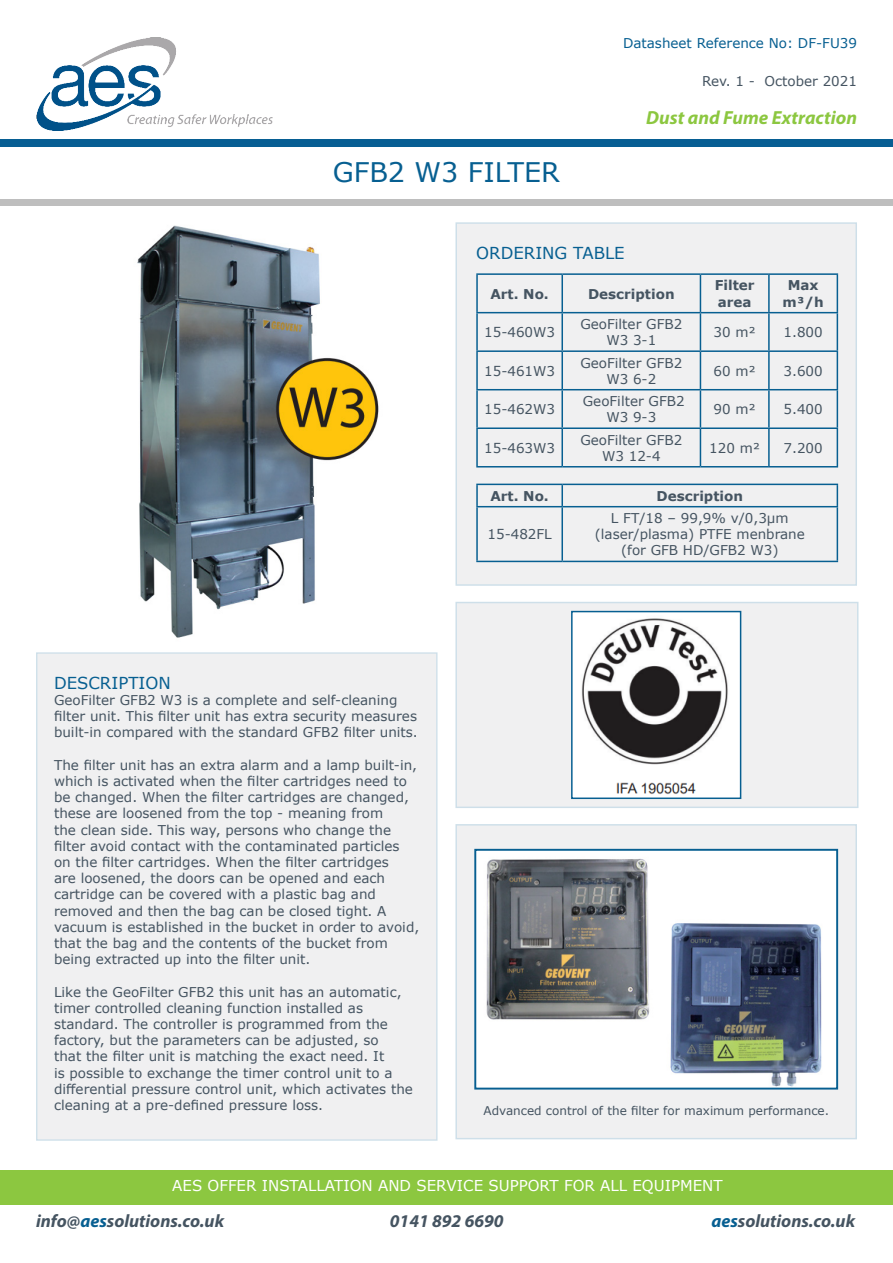
<style>
.page{position:relative;width:893px;height:1263px;background:#fff}
.page>*{position:absolute;margin:0;border:0;box-sizing:border-box;transform-origin:0 0}
.t1{font:27px "Verdana";color:#075f91}
.t2{font:italic 700 19.05px "Myriad Pro";color:#8cc740}
.t3{font:italic 700 18px "Myriad Pro";color:#455461}
.t4{font:16.5px "Verdana";color:#075f91}
.t5{font:15px "Verdana";color:#fff}
.t6{font:13.5px/16.2px "Verdana";color:#455461;text-align:center}
.t7{font:700 13.5px "Verdana";color:#455461}
.t8{font:13.5px "Verdana";color:#075f91}
.t9{font:12px "Verdana";color:#455461}
.s1{color:#075f91}
</style>
<div class="page">
<div style="left:0;top:140px;width:893px;height:7px;background:#075e93"></div>
<div style="left:0;top:199px;width:893px;height:6px;background:#bebebe"></div>
<div style="left:0;top:1170px;width:893px;height:35px;background:#8cc740"></div>
<img style="left:36px;top:37px;width:237px;height:94px">
<div style="left:36px;top:652px;width:402px;height:489px;background:#f0f0f1"></div>
<div style="left:455px;top:222px;width:402px;height:364px;background:#f0f0f1"></div>
<hr style="left:476px;top:273px;width:86px;height:2px;background:#075f91">
<hr style="left:476px;top:275px;width:2px;height:37px;background:#075f91">
<hr style="left:562px;top:273px;width:138px;height:2px;background:#075f91">
<hr style="left:561px;top:275px;width:2px;height:37px;background:#075f91">
<hr style="left:700px;top:273px;width:69px;height:2px;background:#075f91">
<hr style="left:700px;top:275px;width:1px;height:37px;background:#075f91">
<hr style="left:769px;top:273px;width:69px;height:2px;background:#075f91">
<hr style="left:768px;top:275px;width:2px;height:37px;background:#075f91">
<hr style="left:837px;top:275px;width:1px;height:37px;background:#075f91">
<hr style="left:476px;top:312px;width:86px;height:1px;background:#075f91">
<hr style="left:476px;top:313px;width:2px;height:37px;background:#075f91">
<hr style="left:562px;top:312px;width:138px;height:1px;background:#075f91">
<hr style="left:561px;top:313px;width:2px;height:37px;background:#075f91">
<hr style="left:700px;top:312px;width:69px;height:1px;background:#075f91">
<hr style="left:700px;top:313px;width:1px;height:37px;background:#075f91">
<hr style="left:769px;top:312px;width:69px;height:1px;background:#075f91">
<hr style="left:768px;top:313px;width:2px;height:37px;background:#075f91">
<hr style="left:837px;top:313px;width:1px;height:37px;background:#075f91">
<hr style="left:476px;top:350px;width:86px;height:2px;background:#075f91">
<hr style="left:476px;top:352px;width:2px;height:37px;background:#075f91">
<hr style="left:562px;top:350px;width:138px;height:2px;background:#075f91">
<hr style="left:561px;top:352px;width:2px;height:37px;background:#075f91">
<hr style="left:700px;top:350px;width:69px;height:2px;background:#075f91">
<hr style="left:700px;top:352px;width:1px;height:37px;background:#075f91">
<hr style="left:769px;top:350px;width:69px;height:2px;background:#075f91">
<hr style="left:768px;top:352px;width:2px;height:37px;background:#075f91">
<hr style="left:837px;top:352px;width:1px;height:37px;background:#075f91">
<hr style="left:476px;top:389px;width:86px;height:1px;background:#075f91">
<hr style="left:476px;top:390px;width:2px;height:37px;background:#075f91">
<hr style="left:562px;top:389px;width:138px;height:1px;background:#075f91">
<hr style="left:561px;top:390px;width:2px;height:37px;background:#075f91">
<hr style="left:700px;top:389px;width:69px;height:1px;background:#075f91">
<hr style="left:700px;top:390px;width:1px;height:37px;background:#075f91">
<hr style="left:769px;top:389px;width:69px;height:1px;background:#075f91">
<hr style="left:768px;top:390px;width:2px;height:37px;background:#075f91">
<hr style="left:837px;top:390px;width:1px;height:37px;background:#075f91">
<hr style="left:476px;top:427px;width:86px;height:2px;background:#075f91">
<hr style="left:476px;top:429px;width:2px;height:37px;background:#075f91">
<hr style="left:562px;top:427px;width:138px;height:2px;background:#075f91">
<hr style="left:561px;top:429px;width:2px;height:37px;background:#075f91">
<hr style="left:700px;top:427px;width:69px;height:2px;background:#075f91">
<hr style="left:700px;top:429px;width:1px;height:37px;background:#075f91">
<hr style="left:769px;top:427px;width:69px;height:2px;background:#075f91">
<hr style="left:768px;top:429px;width:2px;height:37px;background:#075f91">
<hr style="left:837px;top:429px;width:1px;height:37px;background:#075f91">
<hr style="left:476px;top:466px;width:86px;height:1px;background:#075f91">
<hr style="left:562px;top:466px;width:138px;height:1px;background:#075f91">
<hr style="left:700px;top:466px;width:69px;height:1px;background:#075f91">
<hr style="left:769px;top:466px;width:69px;height:1px;background:#075f91">
<div style="left:455px;top:824px;width:402px;height:315px;background:#f0f0f1"></div>
<img style="left:477px;top:852px;width:358px;height:234px">
<div style="left:474px;top:849px;width:364px;height:240px;border:2px solid #075f91"></div>
<img style="left:137px;top:225px;width:242px;height:413px">
<hr style="left:476px;top:484px;width:86px;height:1px;background:#075f91">
<hr style="left:476px;top:485px;width:2px;height:21px;background:#075f91">
<hr style="left:562px;top:484px;width:276px;height:1px;background:#075f91">
<hr style="left:561px;top:485px;width:2px;height:21px;background:#075f91">
<svg style="left:837px;top:485px;width:1px;height:21px"></svg>
<hr style="left:476px;top:506px;width:86px;height:1px;background:#075f91">
<hr style="left:476px;top:507px;width:2px;height:54px;background:#075f91">
<hr style="left:562px;top:506px;width:276px;height:1px;background:#075f91">
<hr style="left:561px;top:507px;width:2px;height:54px;background:#075f91">
<hr style="left:837px;top:507px;width:1px;height:54px;background:#075f91">
<hr style="left:476px;top:561px;width:86px;height:1px;background:#075f91">
<hr style="left:562px;top:561px;width:276px;height:1px;background:#075f91">
<div style="left:455px;top:602px;width:403px;height:206px;background:#f0f0f1"></div>
<img style="left:574px;top:614px;width:164px;height:182px">
<div style="left:571px;top:611px;width:170px;height:188px;border:2px solid #075f91"></div>
<p class="t1" style="left:333px;top:154px;width:229px">GFB2 W3 FILTER</p>
<p class="t8" style="left:623px;top:34px;width:236px">Datasheet Reference No: DF-FU39</p>
<p class="t6" style="left:702px;top:73px;width:157px">Rev. 1 - October 2021</p>
<p class="t2" style="left:646px;top:105px;width:212px">Dust and Fume Extraction</p>
<p class="t4" style="left:476px;top:241px;width:150px">ORDERING TABLE</p>
<p class="t7" style="left:490px;top:284px;width:60px">Art. No.</p>
<p class="t7" style="left:588px;top:284px;width:88px">Description</p>
<p class="t7" style="left:715px;top:276px;width:41px">Filter</p>
<p class="t7" style="left:718px;top:292px;width:35px">area</p>
<p class="t7" style="left:788px;top:276px;width:32px">Max</p>
<p class="t7" style="left:782px;top:292px;width:43px">m³/h</p>
<p class="t6" style="left:484px;top:324px;width:72px">15-460W3</p>
<p class="t6" style="left:580px;top:316px;width:103px">GeoFilter GFB2<br>W3 3-1</p>
<p class="t6" style="left:713px;top:324px;width:44px">30 m²</p>
<p class="t6" style="left:783px;top:324px;width:41px">1.800</p>
<p class="t6" style="left:484px;top:362px;width:72px">15-461W3</p>
<p class="t6" style="left:580px;top:354px;width:103px">GeoFilter GFB2<br>W3 6-2</p>
<p class="t6" style="left:713px;top:362px;width:44px">60 m²</p>
<p class="t6" style="left:783px;top:362px;width:41px">3.600</p>
<p class="t6" style="left:484px;top:401px;width:72px">15-462W3</p>
<p class="t6" style="left:583px;top:393px;width:103px">GeoFilter GFB2<br>W3 9-3</p>
<p class="t6" style="left:713px;top:401px;width:44px">90 m²</p>
<p class="t6" style="left:783px;top:401px;width:41px">5.400</p>
<p class="t6" style="left:484px;top:439px;width:72px">15-463W3</p>
<p class="t6" style="left:580px;top:431px;width:103px">GeoFilter GFB2<br>W3 12-4</p>
<p class="t6" style="left:709px;top:439px;width:52px">120 m²</p>
<p class="t6" style="left:783px;top:439px;width:41px">7.200</p>
<p class="t4" style="left:54px;top:671px;width:118px">DESCRIPTION</p>
<p class="t6" style="left:54px;top:692px;width:365px;text-align:left">GeoFilter GFB2 W3 is a complete and self-cleaning filter unit. This filter unit has extra security measures built-in compared with the standard GFB2 filter units.</p>
<p class="t6" style="left:54px;top:757px;width:365px">The filter unit has an extra alarm and a lamp built-in,</p>
<p class="t6" style="left:54px;top:773px;width:367px;text-align:left">which is activated when the filter cartridges need to be changed. When the filter cartridges are changed, these are loosened from the top - meaning from<br>the clean side. This way, persons who change the filter avoid contact with the contaminated particles on the filter cartridges. When the filter cartridges<br>are loosened, the doors can be opened and each cartridge can be covered with a plastic bag and removed and then the bag can be closed tight. A vacuum is established in the bucket in order to avoid, that the bag and the contents of the bucket from being extracted up into the filter unit.</p>
<p class="t6" style="left:54px;top:983px;width:360px;text-align:left">Like the GeoFilter GFB2 this unit has an automatic, timer controlled cleaning function installed as standard. The controller is programmed from the factory, but the parameters can be adjusted, so<br>that the filter unit is matching the exact need. It<br>is possible to exchange the timer control unit to a differential pressure control unit, which activates the cleaning at a pre-defined pressure loss.</p>
<p class="t7" style="left:490px;top:486px;width:60px">Art. No.</p>
<p class="t7" style="left:656px;top:486px;width:88px">Description</p>
<p class="t6" style="left:487px;top:526px;width:66px">15-482FL</p>
<p class="t6" style="left:611px;top:510px;width:179px">L FT/18 – 99,9% v/0,3µm</p>
<p class="t6" style="left:595px;top:526px;width:212px">(laser/plasma) PTFE menbrane</p>
<p class="t6" style="left:621px;top:542px;width:159px">(for GFB HD/GFB2 W3)</p>
<p class="t9" style="left:483px;top:1102px;width:347px">Advanced control of the filter for maximum performance.</p>
<p class="t5" style="left:172px;top:1175px;width:552px">AES OFFER INSTALLATION AND SERVICE SUPPORT FOR ALL EQUIPMENT</p>
<p class="t3" style="left:36px;top:1209px;width:190px">info@<span class="s1">aes</span>solutions.co.uk</p>
<p class="t3" style="left:390px;top:1209px;width:115px">0141 892 6690</p>
<p class="t3" style="left:711px;top:1209px;width:145px"><span class="s1">aes</span>solutions.co.uk</p>
</div>
